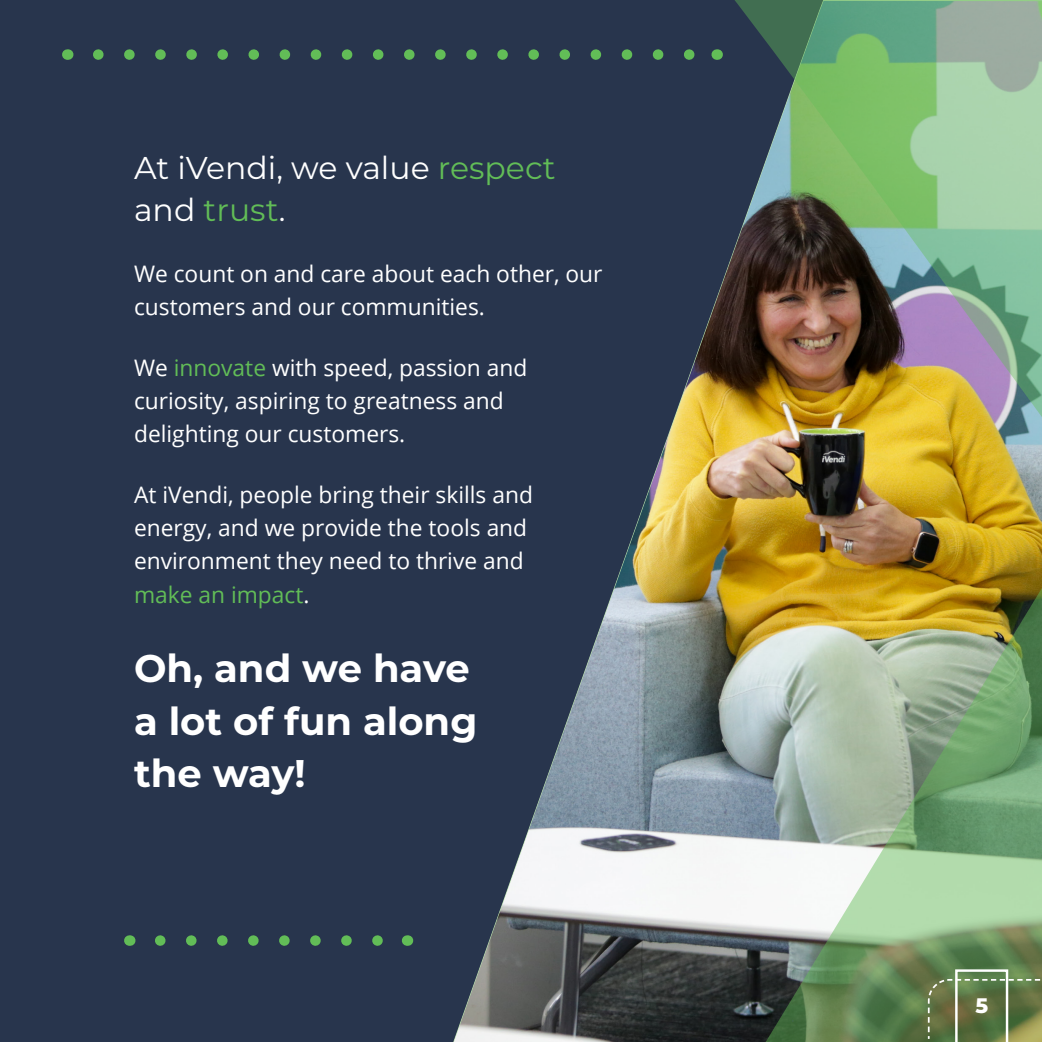
<style>
.page{position:relative;width:1042px;height:1042px;background:#fff}
.page>*{position:absolute;margin:0;border:0;box-sizing:border-box;transform-origin:0 0}
.Paragraph_Style_5{font:700 38.5px/52.5px "Montserrat";color:#fff}
.Paragraph_Style_4{font:31.5px/42px "Montserrat";color:#fff}
.Paragraph_Style_3{font:22.75px/33.2px "Open Sans";color:#fff}
.t1{font:800 21px "Montserrat";color:#fff}
.s1{color:#62bd57}
</style>
<div class="page">
<div style="left:0;top:0;width:967px;height:1042px;background:#28354d"></div>
<img style="left:454px;top:50px;width:473px;height:992px">
<img style="left:714px;top:1px;width:328px;height:1040px">
<svg style="left:98px;top:49px;width:603px;height:11px"></svg>
<svg style="left:160px;top:935px;width:223px;height:11px"></svg>
<svg style="left:927px;top:969px;width:115px;height:73px"></svg>
<p class="Paragraph_Style_4" style="left:134px;top:146px;width:423px">At iVendi, we value <span class="s1">respect </span>and <span class="s1">trust</span>.</p>
<p class="Paragraph_Style_3" style="left:134px;top:256px;width:470px">We count on and care about each other, our customers and our communities.</p>
<p class="Paragraph_Style_3" style="left:134px;top:350px;width:395px">We <span class="s1">innovate</span> with speed, passion and curiosity, aspiring to greatness and delighting our customers.</p>
<p class="Paragraph_Style_3" style="left:134px;top:477px;width:400px">At iVendi, people bring their skills and energy, and we provide the tools and environment they need to thrive and <span class="s1">make an impact</span>.</p>
<p class="Paragraph_Style_5" style="left:134px;top:640px;width:345px">Oh, and we have a lot of fun along the way!</p>
<p class="t1" style="left:975px;top:989px;width:14px">5</p>
</div>
